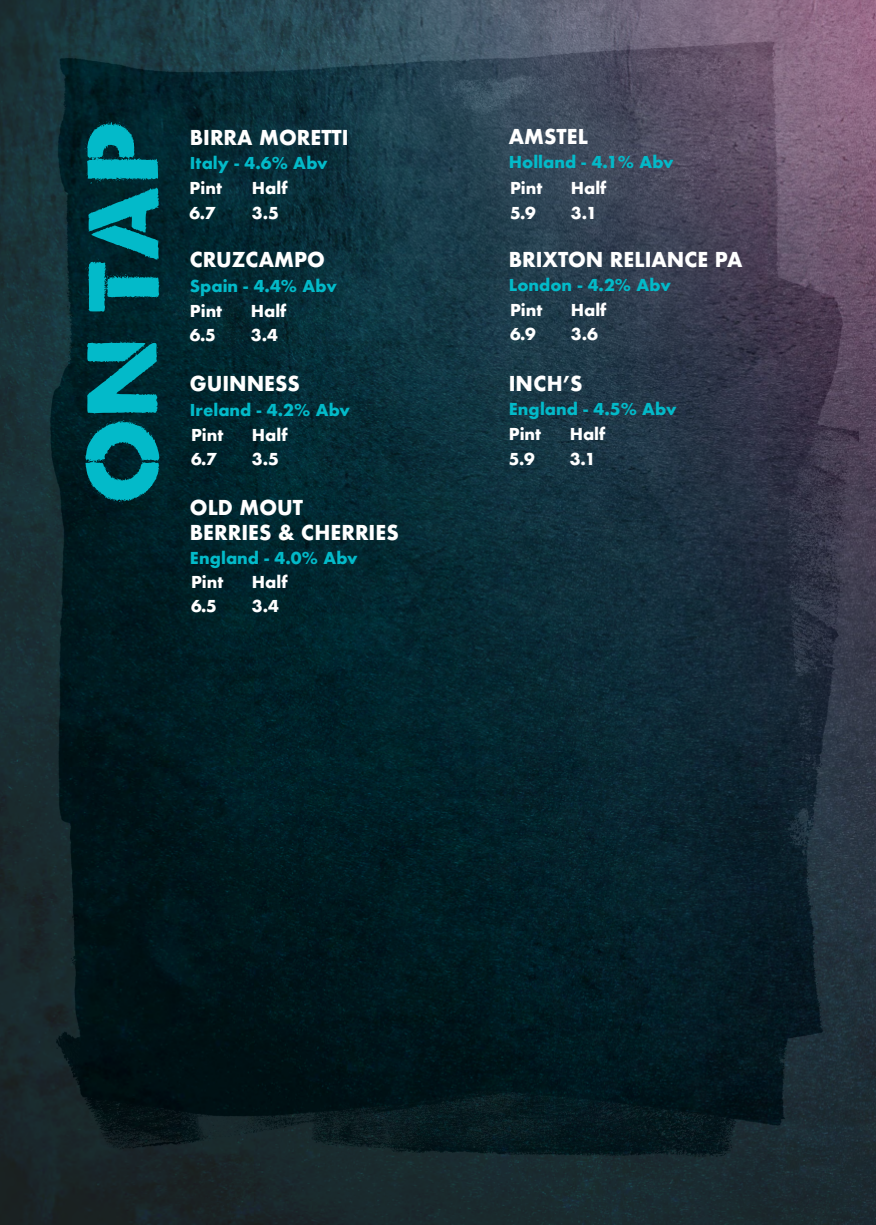
<style>
.page{position:relative;width:876px;height:1225px;background:#fff}
.page>*{position:absolute;margin:0;border:0;box-sizing:border-box;transform-origin:0 0}
.t1{font:100px "Boom Stencil Distress";color:#03bac9}
.t2{font:700 20px "Futura";color:#fff;scale:.96 1}
.t3{font:700 16px "Futura";color:#03bac9}
.t4{font:700 16px "Futura";color:#fff}
</style>
<div class="page">
<img style="left:0;top:0;width:876px;height:1225px">
<p class="t1" style="left:63px;top:506px;width:388px;rotate:-90deg">ON TAP</p>
<p class="t2" style="left:190px;top:123px;width:167px">BIRRA MORETTI</p>
<p class="t2" style="left:190px;top:493px;width:119px">OLD MOUT</p>
<p class="t2" style="left:190px;top:518px;width:219px">BERRIES &amp; CHERRIES</p>
<p class="t2" style="left:509px;top:122px;width:84px">AMSTEL</p>
<p class="t3" style="left:509px;top:151px;width:166px">Holland - 4.1% Abv</p>
<p class="t3" style="left:190px;top:152px;width:139px">Italy - 4.6% Abv</p>
<p class="t4" style="left:252px;top:176px;width:37px">Half</p>
<p class="t4" style="left:252px;top:201px;width:29px">3.5</p>
<p class="t4" style="left:571px;top:176px;width:37px">Half</p>
<p class="t4" style="left:571px;top:201px;width:28px">3.1</p>
<p class="t4" style="left:190px;top:176px;width:34px">Pint</p>
<p class="t4" style="left:190px;top:201px;width:27px">6.7</p>
<p class="t4" style="left:510px;top:176px;width:34px">Pint</p>
<p class="t4" style="left:510px;top:201px;width:27px">5.9</p>
<p class="t2" style="left:190px;top:245px;width:142px">CRUZCAMPO</p>
<p class="t2" style="left:509px;top:245px;width:245px">BRIXTON RELIANCE PA</p>
<p class="t3" style="left:190px;top:274px;width:148px">Spain - 4.4% Abv</p>
<p class="t3" style="left:509px;top:273px;width:163px">London - 4.2% Abv</p>
<p class="t4" style="left:571px;top:298px;width:37px">Half</p>
<p class="t4" style="left:571px;top:323px;width:29px">3.6</p>
<p class="t4" style="left:510px;top:298px;width:34px">Pint</p>
<p class="t4" style="left:510px;top:323px;width:27px">6.9</p>
<p class="t4" style="left:251px;top:299px;width:37px">Half</p>
<p class="t4" style="left:251px;top:323px;width:29px">3.4</p>
<p class="t4" style="left:190px;top:299px;width:34px">Pint</p>
<p class="t4" style="left:190px;top:323px;width:27px">6.5</p>
<p class="t2" style="left:190px;top:369px;width:116px">GUINNESS</p>
<p class="t2" style="left:509px;top:369px;width:78px">INCH’S</p>
<p class="t3" style="left:509px;top:398px;width:169px">England - 4.5% Abv</p>
<p class="t3" style="left:190px;top:399px;width:162px">Ireland - 4.2% Abv</p>
<p class="t4" style="left:570px;top:423px;width:37px">Half</p>
<p class="t4" style="left:570px;top:447px;width:28px">3.1</p>
<p class="t4" style="left:252px;top:423px;width:37px">Half</p>
<p class="t4" style="left:252px;top:448px;width:29px">3.5</p>
<p class="t4" style="left:509px;top:423px;width:34px">Pint</p>
<p class="t4" style="left:509px;top:447px;width:27px">5.9</p>
<p class="t4" style="left:191px;top:423px;width:34px">Pint</p>
<p class="t4" style="left:191px;top:448px;width:27px">6.7</p>
<p class="t3" style="left:190px;top:546px;width:169px">England - 4.0% Abv</p>
<p class="t4" style="left:191px;top:570px;width:34px">Pint</p>
<p class="t4" style="left:191px;top:594px;width:27px">6.5</p>
<p class="t4" style="left:252px;top:570px;width:37px">Half</p>
<p class="t4" style="left:252px;top:594px;width:29px">3.4</p>
</div>
